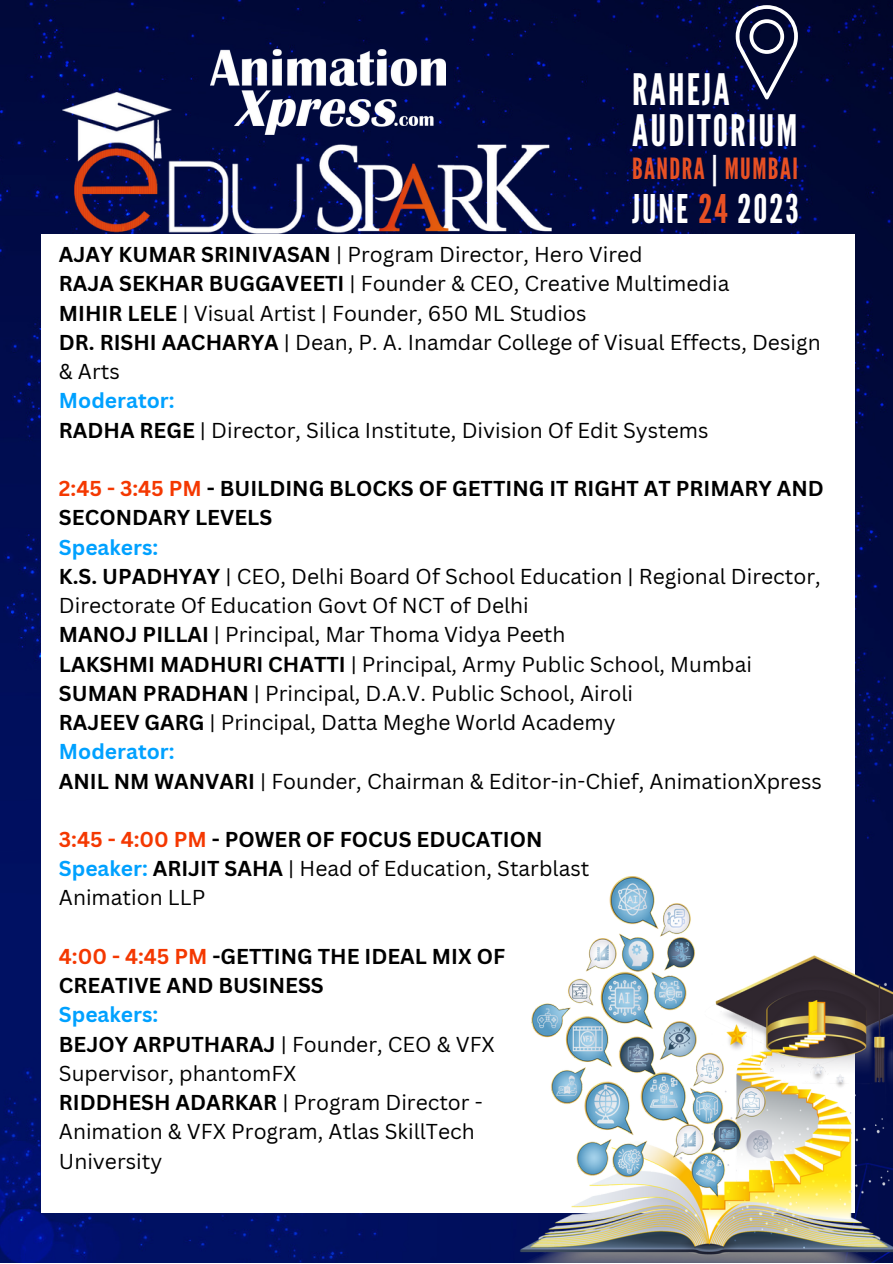
<style>
.page{position:relative;width:893px;height:1264px;background:#fff}
.page>*{position:absolute;margin:0;border:0;box-sizing:border-box;transform-origin:0 0}
.t1{font:43.2px "League Gothic";letter-spacing:.05em;color:#fff}
.t2{font:39.45px "League Gothic";letter-spacing:.05em;color:#fff}
.t3{font:29.1px "League Gothic";letter-spacing:.05em;color:#e75024}
.t4{font:21px/29.2px "Canva Sans";color:#000}
.t5{font:700 21px/29.2px "Canva Sans";color:#000}
.t6{font:700 21px "Canva Sans";color:#00a1ff}
.s1{color:#fff}
.s2{color:#e75024}
.s3{font-weight:700}
.s4{color:#f43801}
.s5{font-weight:700;color:#00a1ff}
</style>
<div class="page">
<img style="left:0;top:0;width:892px;height:1262px">
<img style="left:63px;top:92px;width:489px;height:142px">
<img style="left:211px;top:49px;width:234px;height:86px">
<div style="left:41px;top:234px;width:813px;height:978px;background:#fff"></div>
<img style="left:494px;top:876px;width:398px;height:386px">
<svg style="left:735px;top:5px;width:62px;height:95px"></svg>
<p class="t1" style="left:632px;top:65px;width:99px">RAHEJA</p>
<p class="t1" style="left:632px;top:106px;width:167px">AUDITORIUM</p>
<p class="t3" style="left:632px;top:152px;width:167px">BANDRA <span class="s1">|</span> MUMBAI</p>
<p class="t2" style="left:632px;top:186px;width:168px">JUNE <span class="s2">24</span> 2023</p>
<p class="t4" style="left:59px;top:239px;width:585px"><span class="s3">AJAY KUMAR SRINIVASAN</span> | Program Director, Hero Vired</p>
<p class="t4" style="left:59px;top:269px;width:672px"><span class="s3">RAJA SEKHAR BUGGAVEETI</span> | Founder &amp; CEO, Creative Multimedia</p>
<p class="t4" style="left:59px;top:298px;width:529px"><span class="s3">MIHIR LELE</span> | Visual Artist | Founder, 650 ML Studios</p>
<p class="t4" style="left:59px;top:327px;width:763px"><span class="s3">DR. RISHI AACHARYA</span> | Dean, P. A. Inamdar College of Visual Effects, Design &amp; Arts</p>
<p class="t6" style="left:59px;top:386px;width:117px">Moderator:</p>
<p class="t4" style="left:59px;top:415px;width:651px"><span class="s3">RADHA REGE</span> | Director, Silica Institute, Division Of Edit Systems</p>
<p class="t5" style="left:59px;top:473px;width:766px"><span class="s4">2:45 - 3:45 PM</span> - BUILDING BLOCKS OF GETTING IT RIGHT AT PRIMARY AND<br>SECONDARY LEVELS</p>
<p class="t6" style="left:59px;top:532px;width:101px">Speakers:</p>
<p class="t4" style="left:59px;top:561px;width:763px"><span class="s3">K.S. UPADHYAY</span> | CEO, Delhi Board Of School Education | Regional Director,<br>Directorate Of Education Govt Of NCT of Delhi</p>
<p class="t4" style="left:59px;top:619px;width:508px"><span class="s3">MANOJ PILLAI</span> | Principal, Mar Thoma Vidya Peeth</p>
<p class="t4" style="left:59px;top:648px;width:694px"><span class="s3">LAKSHMI MADHURI CHATTI</span> | Principal, Army Public School, Mumbai</p>
<p class="t4" style="left:59px;top:678px;width:575px"><span class="s3">SUMAN PRADHAN</span> | Principal, D.A.V. Public School, Airoli</p>
<p class="t4" style="left:59px;top:707px;width:558px"><span class="s3">RAJEEV GARG</span> | Principal, Datta Meghe World Academy</p>
<p class="t6" style="left:59px;top:736px;width:117px">Moderator:</p>
<p class="t4" style="left:59px;top:765px;width:764px"><span class="s3">ANIL NM WANVARI</span> | Founder, Chairman &amp; Editor-in-Chief, AnimationXpress</p>
<p class="t5" style="left:59px;top:824px;width:485px"><span class="s4">3:45 - 4:00 PM</span> - POWER OF FOCUS EDUCATION</p>
<p class="t4" style="left:59px;top:853px;width:532px"><span class="s5">Speaker:</span> <span class="s3">ARIJIT SAHA</span> | Head of Education, Starblast</p>
<p class="t4" style="left:59px;top:882px;width:148px">Animation LLP</p>
<p class="t5" style="left:59px;top:941px;width:447px"><span class="s4">4:00 - 4:45 PM</span> -GETTING THE IDEAL MIX OF</p>
<p class="t5" style="left:59px;top:970px;width:266px">CREATIVE AND BUSINESS</p>
<p class="t6" style="left:59px;top:1000px;width:101px">Speakers:</p>
<p class="t4" style="left:59px;top:1028px;width:437px"><span class="s3">BEJOY ARPUTHARAJ</span> | Founder, CEO &amp; VFX</p>
<p class="t4" style="left:59px;top:1058px;width:239px">Supervisor, phantomFX</p>
<p class="t4" style="left:59px;top:1087px;width:425px"><span class="s3">RIDDHESH ADARKAR</span> | Program Director -</p>
<p class="t4" style="left:59px;top:1116px;width:417px">Animation &amp; VFX Program, Atlas SkillTech</p>
<p class="t4" style="left:59px;top:1145px;width:105px">University</p>
</div>
